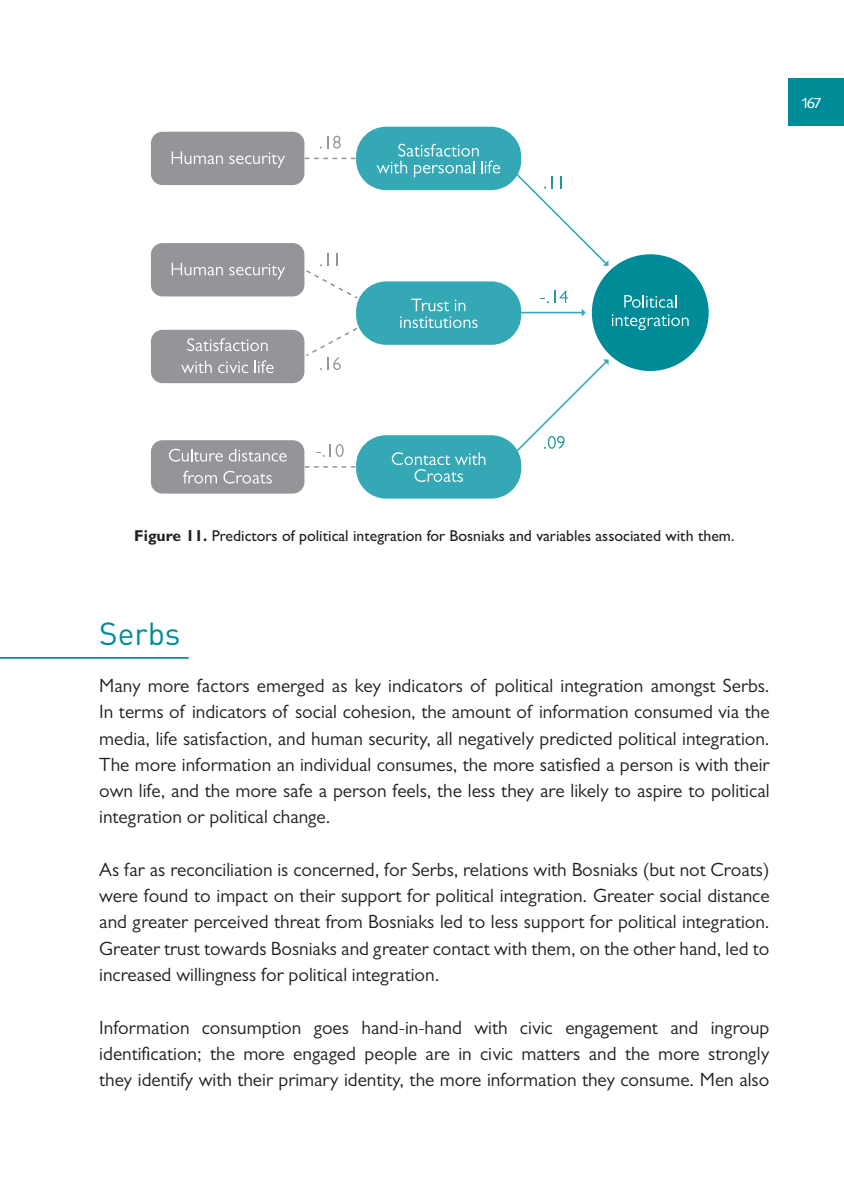
<style>
.page{position:relative;width:844px;height:1191px;background:#fff}
.page>*{position:absolute;margin:0;border:0;box-sizing:border-box;transform-origin:0 0}
.t1{font:31.5px "DIN Pro";color:#008b98}
.t2{font:19.25px/26.2px "Gill Sans MT Pro";color:#231f20;text-align:justify}
.t3{font:500 15.75px "Gill Sans MT Pro";color:#231f20}
.t4{font:15.75px "Today SHOP";color:#fff}
.s1{font-weight:700}
</style>
<div class="page">
<div style="left:787px;top:78px;width:56px;height:47px;background:#008b98"></div>
<hr style="left:0;top:657px;width:189px;height:2px;background:#008b98">
<div style="left:591px;top:254px;width:117px;height:117px;background:#008b98;border-radius:50%"></div>
<div style="left:151px;top:243px;width:153px;height:53px;background:#939598;border-radius:12px"></div>
<svg style="left:172px;top:263px;width:51px;height:12px"></svg>
<svg style="left:229px;top:264px;width:56px;height:15px"></svg>
<div style="left:151px;top:330px;width:153px;height:53px;background:#939598;border-radius:12px"></div>
<svg style="left:187px;top:338px;width:80px;height:13px"></svg>
<svg style="left:181px;top:360px;width:31px;height:13px"></svg>
<svg style="left:218px;top:361px;width:30px;height:12px"></svg>
<svg style="left:254px;top:360px;width:19px;height:13px"></svg>
<div style="left:151px;top:132px;width:153px;height:53px;background:#939598;border-radius:12px"></div>
<svg style="left:172px;top:151px;width:51px;height:13px"></svg>
<svg style="left:229px;top:152px;width:56px;height:16px"></svg>
<div style="left:151px;top:440px;width:153px;height:53px;background:#939598;border-radius:12px"></div>
<svg style="left:169px;top:449px;width:54px;height:12px"></svg>
<svg style="left:229px;top:449px;width:57px;height:12px"></svg>
<svg style="left:183px;top:471px;width:34px;height:12px"></svg>
<svg style="left:223px;top:471px;width:49px;height:12px"></svg>
<svg style="left:303px;top:127px;width:385px;height:371px"></svg>
<p class="t4" style="left:801px;top:94px;width:21px">167</p>
<p class="t3" style="left:134px;top:526px;width:601px"><span class="s1">Figure 11.</span> Predictors of political integration for Bosniaks and variables associated with them.</p>
<p class="t1" style="left:99px;top:612px;width:83px">Serbs</p>
<p class="t2" style="left:99px;top:672px;width:671px">Many more factors emerged as key indicators of political integration amongst Serbs.<br>In terms of indicators of social cohesion, the amount of information consumed via the media, life satisfaction, and human security, all negatively predicted political integration.<br>The more information an individual consumes, the more satisfied a person is with their own life, and the more safe a person feels, the less they are likely to aspire to political integration or political change.</p>
<p class="t2" style="left:99px;top:856px;width:671px">As far as reconciliation is concerned, for Serbs, relations with Bosniaks (but not Croats) were found to impact on their support for political integration. Greater social distance and greater perceived threat from Bosniaks led to less support for political integration.<br>Greater trust towards Bosniaks and greater contact with them, on the other hand, led to increased willingness for political integration.</p>
<p class="t2" style="left:99px;top:1013px;width:671px">Information consumption goes hand-in-hand with civic engagement and ingroup identification; the more engaged people are in civic matters and the more strongly they identify with their primary identity, the more information they consume. Men also</p>
</div>
